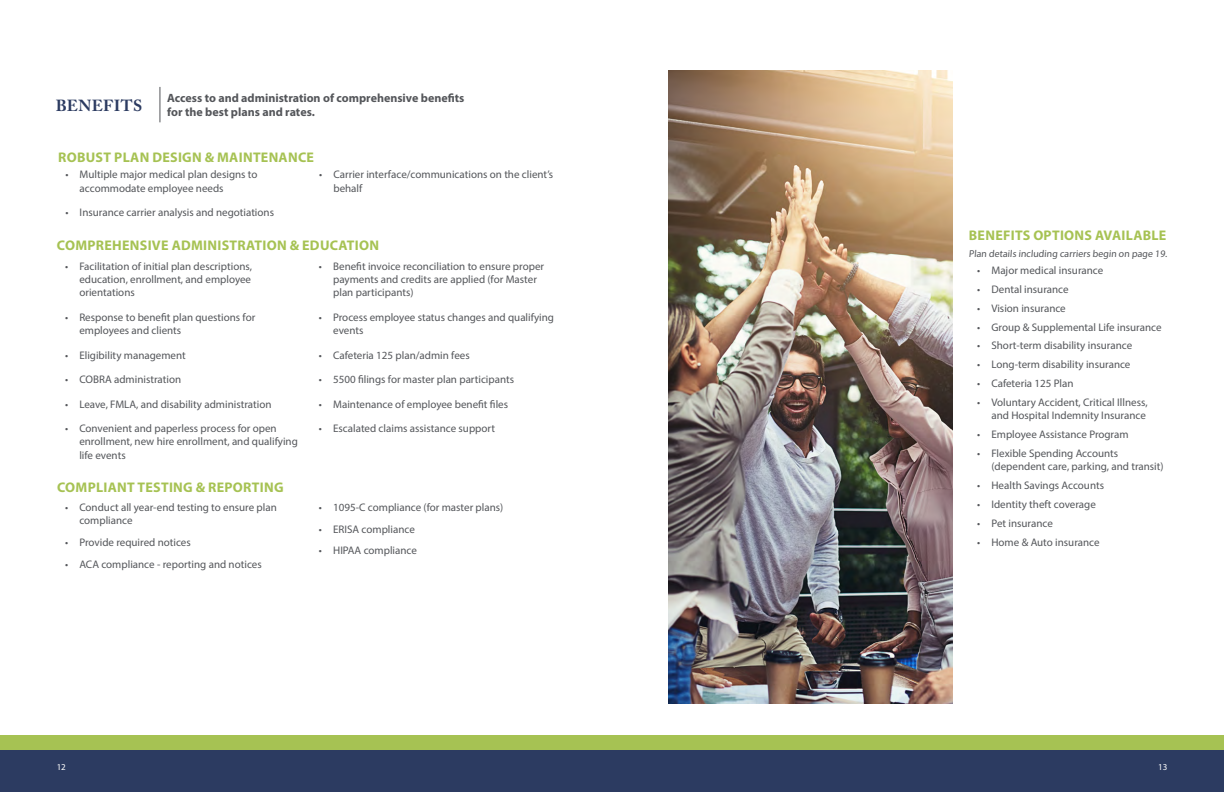
<style>
.page{position:relative;width:1224px;height:792px;background:#fff}
.page>*{position:absolute;margin:0;border:0;box-sizing:border-box;transform-origin:0 0}
.t1{font:700 16px "Adobe Caslon Pro";letter-spacing:.025em;color:#2c3b61}
.t2{font:700 14px "Myriad Pro";letter-spacing:.02em;color:#a6c253}
.t3{font:700 12px/14.4px "Myriad Pro";color:#54565a}
.t4{font:11px/13.2px "Myriad Pro";color:#54565a}
.t5{font:10px "Myriad Pro";color:#54565a}
.t6{font:9px "Myriad Pro";color:#fff}
</style>
<div class="page">
<div style="left:0;top:736px;width:612px;height:25px;background:#a6c253"></div>
<div style="left:0;top:750px;width:612px;height:42px;background:#2c3b61"></div>
<div style="left:612px;top:736px;width:612px;height:25px;background:#a6c253"></div>
<div style="left:612px;top:750px;width:612px;height:42px;background:#2c3b61"></div>
<hr style="left:159px;top:87px;width:1px;height:35px;background:#54565a">
<img style="left:669px;top:71px;width:283px;height:633px">
<h1 class="t1" style="left:56px;top:96px;width:88px">BENEFITS</h1>
<p class="t3" style="left:167px;top:90px;width:299px">Access to and administration of comprehensive benefits for the best plans and rates.</p>
<p class="t2" style="left:58px;top:148px;width:257px">ROBUST PLAN DESIGN &amp; MAINTENANCE</p>
<p class="t4" style="left:80px;top:168px;width:179px;text-indent:-14px">• Multiple major medical plan designs to accommodate employee needs</p>
<p class="t4" style="left:65px;top:206px;width:210px">• Insurance carrier analysis and negotiations</p>
<p class="t4" style="left:333px;top:168px;width:221px;text-indent:-14px">• Carrier interface/communications on the client’s behalf</p>
<p class="t2" style="left:57px;top:236px;width:324px">COMPREHENSIVE ADMINISTRATION &amp; EDUCATION</p>
<p class="t4" style="left:79px;top:259px;width:174px;text-align:justify;text-indent:-14px">• Facilitation of initial plan descriptions, education, enrollment, and employee orientations</p>
<p class="t4" style="left:79px;top:310px;width:177px;text-indent:-14px">• Response to benefit plan questions for employees and clients</p>
<p class="t4" style="left:65px;top:348px;width:122px">• Eligibility management</p>
<p class="t4" style="left:65px;top:373px;width:117px">• COBRA administration</p>
<p class="t4" style="left:65px;top:397px;width:208px">• Leave, FMLA, and disability administration</p>
<p class="t4" style="left:79px;top:422px;width:220px;text-indent:-14px">• Convenient and paperless process for open enrollment, new hire enrollment, and qualifying life events</p>
<p class="t4" style="left:333px;top:259px;width:212px;text-indent:-14px">• Benefit invoice reconciliation to ensure proper payments and credits are applied (for Master plan participants)</p>
<p class="t4" style="left:333px;top:310px;width:222px;text-indent:-14px">• Process employee status changes and qualifying events</p>
<p class="t4" style="left:319px;top:348px;width:152px">• Cafeteria 125 plan/admin fees</p>
<p class="t4" style="left:319px;top:373px;width:197px">• 5500 filings for master plan participants</p>
<p class="t4" style="left:319px;top:397px;width:191px">• Maintenance of employee benefit files</p>
<p class="t4" style="left:319px;top:422px;width:178px">• Escalated claims assistance support</p>
<p class="t2" style="left:57px;top:478px;width:228px">COMPLIANT TESTING &amp; REPORTING</p>
<p class="t4" style="left:79px;top:500px;width:199px;text-indent:-14px">• Conduct all year-end testing to ensure plan compliance</p>
<p class="t4" style="left:65px;top:535px;width:127px">• Provide required notices</p>
<p class="t4" style="left:65px;top:557px;width:198px">• ACA compliance - reporting and notices</p>
<p class="t4" style="left:319px;top:500px;width:186px">• 1095-C compliance (for master plans)</p>
<p class="t4" style="left:319px;top:522px;width:97px">• ERISA compliance</p>
<p class="t4" style="left:319px;top:544px;width:99px">• HIPAA compliance</p>
<p class="t2" style="left:969px;top:226px;width:199px">BENEFITS OPTIONS AVAILABLE</p>
<p class="t4" style="left:977px;top:263px;width:128px">• Major medical insurance</p>
<p class="t4" style="left:977px;top:282px;width:93px">• Dental insurance</p>
<p class="t4" style="left:977px;top:301px;width:90px">• Vision insurance</p>
<p class="t4" style="left:977px;top:320px;width:186px">• Group &amp; Supplemental Life insurance</p>
<p class="t4" style="left:977px;top:339px;width:156px">• Short-term disability insurance</p>
<p class="t4" style="left:977px;top:358px;width:155px">• Long-term disability insurance</p>
<p class="t4" style="left:977px;top:377px;width:98px">• Cafeteria 125 Plan</p>
<p class="t4" style="left:977px;top:396px;width:172px;text-align:right">• Voluntary Accident, Critical Illness, and Hospital Indemnity Insurance</p>
<p class="t4" style="left:977px;top:428px;width:153px">• Employee Assistance Program</p>
<p class="t4" style="left:991px;top:446px;width:174px;text-indent:-14px">• Flexible Spending Accounts (dependent care, parking, and transit)</p>
<p class="t4" style="left:977px;top:478px;width:128px">• Health Savings Accounts</p>
<p class="t4" style="left:977px;top:497px;width:120px">• Identity theft coverage</p>
<p class="t4" style="left:977px;top:516px;width:77px">• Pet insurance</p>
<p class="t4" style="left:977px;top:535px;width:124px">• Home &amp; Auto insurance</p>
<p class="t5" style="left:969px;top:248px;width:201px">Plan details including carriers begin on page 19.</p>
<p class="t6" style="left:57px;top:761px;width:11px">12</p>
<p class="t6" style="left:1158px;top:761px;width:11px">13</p>
</div>
